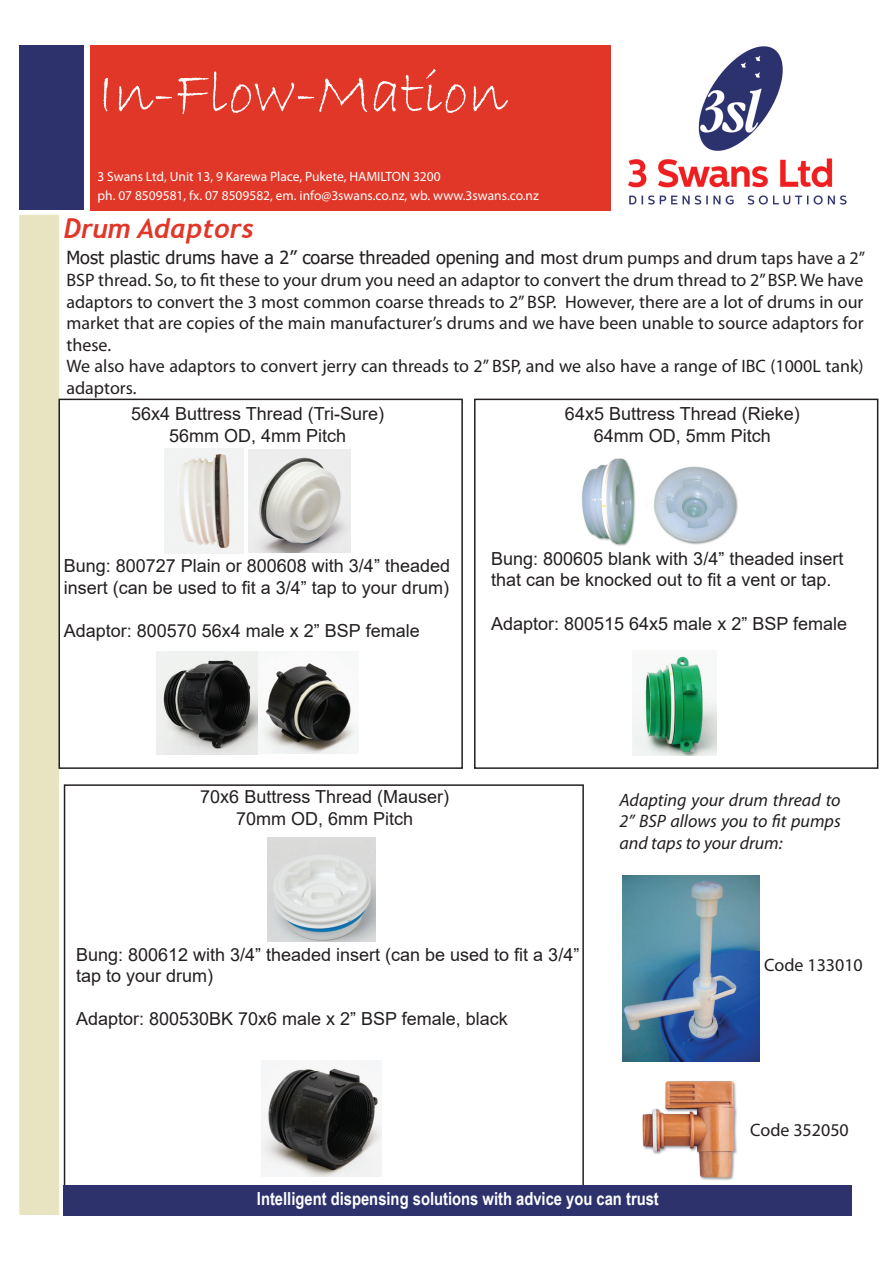
<style>
.page{position:relative;width:893px;height:1263px;background:#fff}
.page>*{position:absolute;margin:0;border:0;box-sizing:border-box;transform-origin:0 0}
.t1{font:63px "Bradley Hand ITC";color:#fff}
.t2{font:italic 700 27px "Trebuchet";color:#e03728}
.t3{font:18px/21.6px "Arial";color:#231f20;text-align:center}
.t4{font:18px/21.6px "Myriad Pro";color:#231f20}
.t5{font:18px "Tahoma";color:#231f20}
.t6{font:italic 18px/21.6px "Myriad Pro";color:#231f20;text-align:justify}
.t7{font:700 18px "Arial Narrow";color:#fff}
.t8{font:15px "Myriad Pro";color:#fff}
.t9{font:13.5px/19.5px "Myriad Pro";color:#fff}
.s1{font-family:"Myriad Pro"}
</style>
<div class="page">
<div style="left:19px;top:215px;width:40px;height:1000px;background:#e8e4c2"></div>
<div style="left:90px;top:46px;width:521px;height:165px;background:#e03728"></div>
<div style="left:19px;top:46px;width:65px;height:164px;background:#2d326d"></div>
<img style="left:627px;top:1081px;width:128px;height:105px">
<img style="left:633px;top:656px;width:83px;height:99px">
<img style="left:653px;top:466px;width:85px;height:79px">
<img style="left:581px;top:458px;width:66px;height:88px">
<img style="left:259px;top:663px;width:100px;height:91px">
<img style="left:156px;top:651px;width:101px;height:103px">
<img style="left:249px;top:450px;width:101px;height:102px">
<img style="left:165px;top:449px;width:78px;height:104px">
<div style="left:58px;top:399px;width:405px;height:370px;border:2px solid #231f20"></div>
<img style="left:268px;top:837px;width:108px;height:104px">
<img style="left:262px;top:1060px;width:120px;height:116px">
<div style="left:474px;top:399px;width:404px;height:370px;border:2px solid #231f20"></div>
<img style="left:622px;top:875px;width:138px;height:186px">
<img style="left:628px;top:46px;width:219px;height:159px">
<div style="left:64px;top:1186px;width:788px;height:30px;background:#2d326d"></div>
<h1 class="t1" style="left:98px;top:53px;width:412px">In-Flow-Mation</h1>
<p class="t9" style="left:98px;top:166px;width:443px">3 Swans Ltd, Unit 13, 9 Karewa Place, Pukete, HAMILTON 3200<br>ph. 07 8509581, fx. 07 8509582, em. info@3swans.co.nz, wb. www.3swans.co.nz</p>
<p class="t8" style="left:108px;top:174px;width:87px">October 2012</p>
<h2 class="t2" style="left:64px;top:211px;width:192px">Drum Adaptors</h2>
<p class="t5" style="left:66px;top:246px;width:800px">Most plastic drums have a 2” coarse threaded opening and m<span class="s1">ost drum pumps and drum taps have a 2”</span></p>
<p class="t4" style="left:66px;top:269px;width:799px">BSP thread. So, to fit these to your drum you need an adaptor to convert the drum thread to 2” BSP. We have adaptors to convert the 3 most common coarse threads to 2” BSP. However, there are a lot of drums in our market that are copies of the main manufacturer’s drums and we have been unable to source adaptors for these.<br>We also have adaptors to convert jerry can threads to 2” BSP, and we also have a range of IBC (1000L tank) adaptors.</p>
<p class="t3" style="left:131px;top:403px;width:255px">56x4 Buttress Thread (Tri-Sure)<br>56mm OD, 4mm Pitch</p>
<p class="t3" style="left:565px;top:403px;width:236px">64x5 Buttress Thread (Rieke)<br>64mm OD, 5mm Pitch</p>
<p class="t3" style="left:64px;top:555px;width:388px;text-align:left">Bung: 800727 Plain or 800608 with 3/4” theaded insert (can be used to fit a 3/4” tap to your drum)</p>
<p class="t3" style="left:64px;top:620px;width:357px">Adaptor: 800570 56x4 male x 2” BSP female</p>
<p class="t3" style="left:491px;top:547px;width:354px;text-align:left">Bung: 800605 blank with 3/4” theaded insert that can be knocked out to fit a vent or tap.</p>
<p class="t3" style="left:491px;top:612px;width:357px">Adaptor: 800515 64x5 male x 2” BSP female</p>
<p class="t3" style="left:200px;top:786px;width:250px">70x6 Buttress Thread (Mauser)<br>70mm OD, 6mm Pitch</p>
<p class="t6" style="left:620px;top:788px;width:223px">Adapting your drum thread to 2” BSP allows you to fit pumps and taps to your drum:</p>
<p class="t3" style="left:76px;top:943px;width:505px;text-align:left">Bung: 800612 with 3/4” theaded insert (can be used to fit a 3/4” tap to your drum)</p>
<p class="t3" style="left:76px;top:1008px;width:433px">Adaptor: 800530BK 70x6 male x 2” BSP female, black</p>
<p class="t7" style="left:257px;top:1185px;width:403px">Intelligent dispensing solutions with advice you can trust</p>
<p class="t4" style="left:764px;top:954px;width:100px">Code 133010</p>
<p class="t4" style="left:750px;top:1119px;width:100px">Code 352050</p>
</div>
